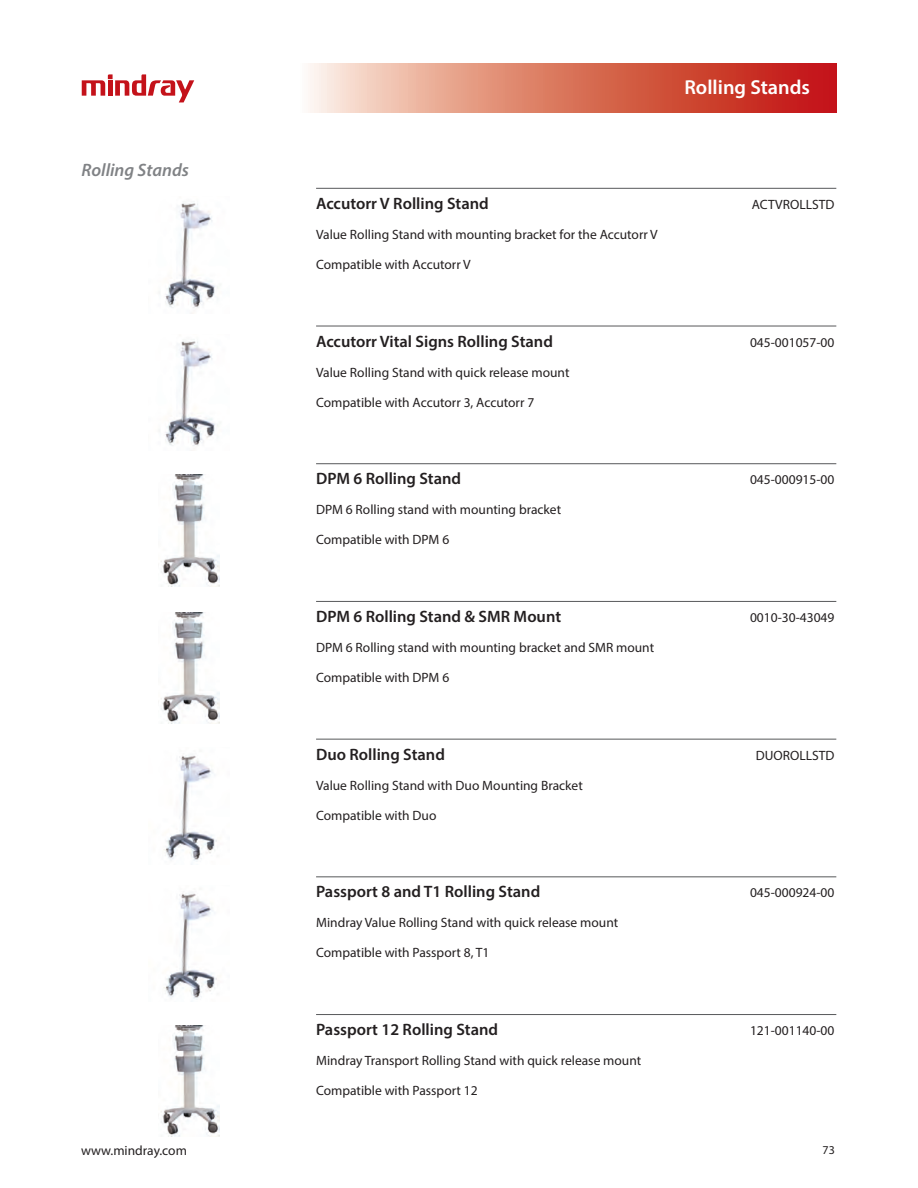
<style>
.page{position:relative;width:918px;height:1188px;background:#fff}
.page>*{position:absolute;margin:0;border:0;box-sizing:border-box;transform-origin:0 0}
.t1{font:600 20.25px "Myriad Pro";color:#fff}
.t2{font:italic 600 18px "Myriad Pro";color:#808285}
.t3{font:600 16.5px "Myriad Pro";color:#231f20}
.t4{font:13.5px "Myriad Pro";color:#231f20}
.t5{font:12px "Myriad Pro";color:#231f20}
</style>
<div class="page">
<svg style="left:308px;top:64px;width:529px;height:48px;background:#db7765"></svg>
<svg style="left:82px;top:74px;width:112px;height:28px"></svg>
<hr style="left:316px;top:188px;width:520px;height:1px;background:#57585a">
<hr style="left:316px;top:326px;width:520px;height:1px;background:#57585a">
<img style="left:165px;top:203px;width:53px;height:105px">
<img style="left:165px;top:341px;width:53px;height:105px">
<hr style="left:316px;top:463px;width:520px;height:1px;background:#57585a">
<img style="left:161px;top:474px;width:58px;height:112px">
<hr style="left:316px;top:601px;width:520px;height:1px;background:#57585a">
<img style="left:161px;top:612px;width:58px;height:112px">
<hr style="left:316px;top:739px;width:520px;height:1px;background:#57585a">
<img style="left:164px;top:755px;width:53px;height:107px">
<hr style="left:316px;top:876px;width:520px;height:1px;background:#57585a">
<hr style="left:316px;top:1014px;width:520px;height:1px;background:#57585a">
<img style="left:164px;top:893px;width:53px;height:107px">
<img style="left:161px;top:1025px;width:58px;height:112px">
<h2 class="t2" style="left:82px;top:158px;width:109px">Rolling Stands</h2>
<h1 class="t1" style="left:684px;top:75px;width:127px">Rolling Stands</h1>
<p class="t3" style="left:316px;top:193px;width:174px">Accutorr V Rolling Stand</p>
<p class="t4" style="left:752px;top:196px;width:84px">ACTVROLLSTD</p>
<p class="t4" style="left:316px;top:226px;width:343px">Value Rolling Stand with mounting bracket for the Accutorr V</p>
<p class="t4" style="left:316px;top:256px;width:156px">Compatible with Accutorr V</p>
<p class="t3" style="left:316px;top:331px;width:238px">Accutorr Vital Signs Rolling Stand</p>
<p class="t4" style="left:750px;top:334px;width:86px">045-001057-00</p>
<p class="t4" style="left:316px;top:364px;width:255px">Value Rolling Stand with quick release mount</p>
<p class="t4" style="left:316px;top:394px;width:220px">Compatible with Accutorr 3, Accutorr 7</p>
<p class="t3" style="left:316px;top:468px;width:147px">DPM 6 Rolling Stand</p>
<p class="t4" style="left:750px;top:471px;width:86px">045-000915-00</p>
<p class="t4" style="left:316px;top:501px;width:247px">DPM 6 Rolling stand with mounting bracket</p>
<p class="t4" style="left:316px;top:531px;width:135px">Compatible with DPM 6</p>
<p class="t3" style="left:316px;top:606px;width:247px">DPM 6 Rolling Stand &amp; SMR Mount</p>
<p class="t4" style="left:750px;top:609px;width:86px">0010-30-43049</p>
<p class="t4" style="left:316px;top:639px;width:340px">DPM 6 Rolling stand with mounting bracket and SMR mount</p>
<p class="t4" style="left:316px;top:669px;width:135px">Compatible with DPM 6</p>
<p class="t3" style="left:316px;top:744px;width:130px">Duo Rolling Stand</p>
<p class="t4" style="left:756px;top:747px;width:80px">DUOROLLSTD</p>
<p class="t4" style="left:316px;top:777px;width:268px">Value Rolling Stand with Duo Mounting Bracket</p>
<p class="t4" style="left:316px;top:807px;width:122px">Compatible with Duo</p>
<p class="t3" style="left:316px;top:881px;width:226px">Passport 8 and T1 Rolling Stand</p>
<p class="t4" style="left:750px;top:885px;width:86px">045-000924-00</p>
<p class="t4" style="left:316px;top:915px;width:304px">Mindray Value Rolling Stand with quick release mount</p>
<p class="t4" style="left:316px;top:945px;width:175px">Compatible with Passport 8, T1</p>
<p class="t3" style="left:316px;top:1019px;width:183px">Passport 12 Rolling Stand</p>
<p class="t4" style="left:750px;top:1022px;width:86px">121-001140-00</p>
<p class="t4" style="left:316px;top:1052px;width:327px">Mindray Transport Rolling Stand with quick release mount</p>
<p class="t4" style="left:316px;top:1082px;width:163px">Compatible with Passport 12</p>
<p class="t4" style="left:81px;top:1142px;width:107px">www.mindray.com</p>
<p class="t5" style="left:823px;top:1143px;width:14px">73</p>
</div>
